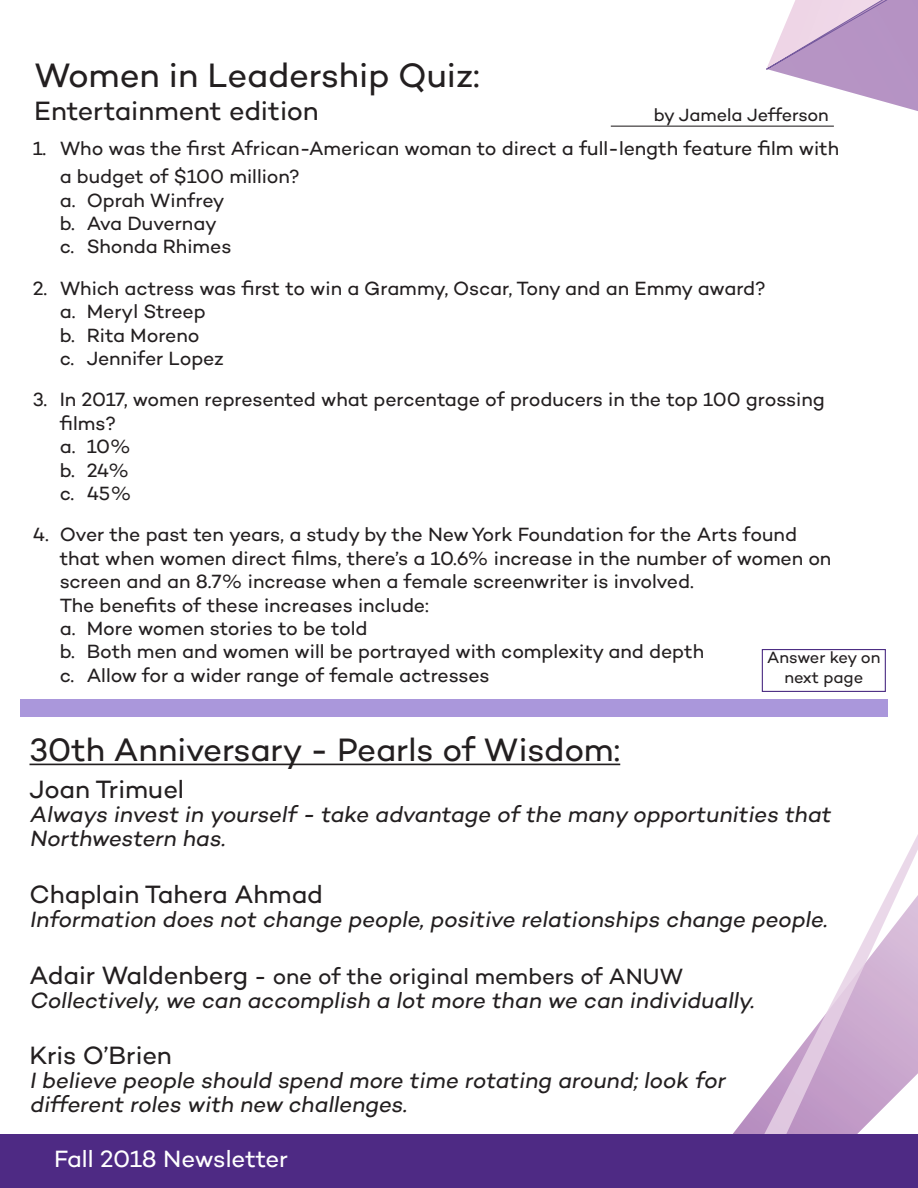
<style>
.page{position:relative;width:918px;height:1188px;background:#fff}
.page>*{position:absolute;margin:0;border:0;box-sizing:border-box;transform-origin:0 0}
.t1{font:34.5px "Campton";letter-spacing:-.005em;color:#231f20}
.t2{font:33px "Campton";letter-spacing:-.005em;color:#231f20}
.t3{font:27px "Campton";letter-spacing:-.005em;color:#231f20}
.t4{font:25.5px "Campton";letter-spacing:-.005em;color:#231f20}
.t5{font:24px "Campton";letter-spacing:-.005em;color:#fff}
.t6{font:italic 22.5px/24px "Campton";color:#231f20}
.t7{font:22.5px "Campton";letter-spacing:-.005em;color:#231f20}
.t8{font:19.5px/23.4px "Campton";letter-spacing:-.005em;color:#231f20}
.t9{font:18px "Campton";letter-spacing:-.015em;color:#231f20}
.t10{font:16.5px/19.8px "Campton";letter-spacing:-.01em;color:#231f20;text-align:center}
.s1{font-size:25.5px}
</style>
<div class="page">
<svg style="left:733px;top:1101px;width:25px;height:33px"></svg>
<svg style="left:758px;top:834px;width:160px;height:300px"></svg>
<div style="left:20px;top:699px;width:867px;height:18px;background:#aa97db"></div>
<div style="left:0;top:1134px;width:918px;height:54px;background:#4e2a84"></div>
<svg style="left:766px;top:0;width:152px;height:126px"></svg>
<div style="left:762px;top:649px;width:124px;height:43px;border:1px solid #4d2e84"></div>
<hr style="left:30px;top:764px;width:590px;height:1px;background:#231f20">
<hr style="left:611px;top:126px;width:223px;height:1px;background:#231f20">
<p class="t1" style="left:34px;top:53px;width:447px">Women in Leadership Quiz:</p>
<p class="t3" style="left:34px;top:94px;width:286px">Entertainment edition</p>
<p class="t9" style="left:654px;top:104px;width:177px">by Jamela Jefferson</p>
<p class="t8" style="left:60px;top:133px;width:781px;line-height:28.5px;text-indent:-27px">1. Who was the first African-American woman to direct a full-length feature film with a budget of $100 million?</p>
<p class="t8" style="left:60px;top:188px;width:166px">a. Oprah Winfrey</p>
<p class="t8" style="left:60px;top:211px;width:159px">b. Ava Duvernay</p>
<p class="t8" style="left:60px;top:235px;width:173px">c. Shonda Rhimes</p>
<p class="t8" style="left:33px;top:276px;width:735px">2. Which actress was first to win a Grammy, Oscar, Tony and an Emmy award?</p>
<p class="t8" style="left:60px;top:300px;width:148px">a. Meryl Streep</p>
<p class="t8" style="left:60px;top:323px;width:141px">b. Rita Moreno</p>
<p class="t8" style="left:60px;top:346px;width:166px">c. Jennifer Lopez</p>
<p class="t8" style="left:60px;top:388px;width:767px;text-indent:-27px">3. In 2017, women represented what percentage of producers in the top 100 grossing films?</p>
<p class="t8" style="left:60px;top:435px;width:73px">a. 10%</p>
<p class="t8" style="left:60px;top:458px;width:71px">b. 24%</p>
<p class="t8" style="left:60px;top:481px;width:73px">c. 45%</p>
<p class="t8" style="left:60px;top:523px;width:773px;text-indent:-27px">4. Over the past ten years, a study by the New York Foundation for the Arts found that when women direct films, there’s a 10.6% increase in the number of women on screen and an 8.7% increase when a female screenwriter is involved.<br>The benefits of these increases include:</p>
<p class="t8" style="left:60px;top:616px;width:309px">a. More women stories to be told</p>
<p class="t8" style="left:60px;top:640px;width:646px">b. Both men and women will be portrayed with complexity and depth</p>
<p class="t8" style="left:60px;top:663px;width:431px">c. Allow for a wider range of female actresses</p>
<p class="t10" style="left:767px;top:647px;width:115px">Answer key on next page</p>
<p class="t2" style="left:30px;top:729px;width:592px">30th Anniversary - Pearls of Wisdom:</p>
<p class="t4" style="left:30px;top:774px;width:156px">Joan Trimuel</p>
<p class="t6" style="left:30px;top:802px;width:807px">Always invest in yourself - take advantage of the many opportunities that<br>Northwestern has.</p>
<p class="t4" style="left:30px;top:879px;width:295px">Chaplain Tahera Ahmad</p>
<p class="t6" style="left:30px;top:907px;width:803px">Information does not change people, positive relationships change people.</p>
<p class="t7" style="left:30px;top:963px;width:656px"><span class="s1">Adair Waldenberg</span> - one of the original members of ANUW</p>
<p class="t6" style="left:30px;top:988px;width:730px">Collectively, we can accomplish a lot more than we can individually.</p>
<p class="t4" style="left:30px;top:1039px;width:144px">Kris O’Brien</p>
<p class="t6" style="left:30px;top:1068px;width:701px">I believe people should spend more time rotating around; look for different roles with new challenges.</p>
<p class="t5" style="left:54px;top:1143px;width:236px">Fall 2018 Newsletter</p>
</div>
